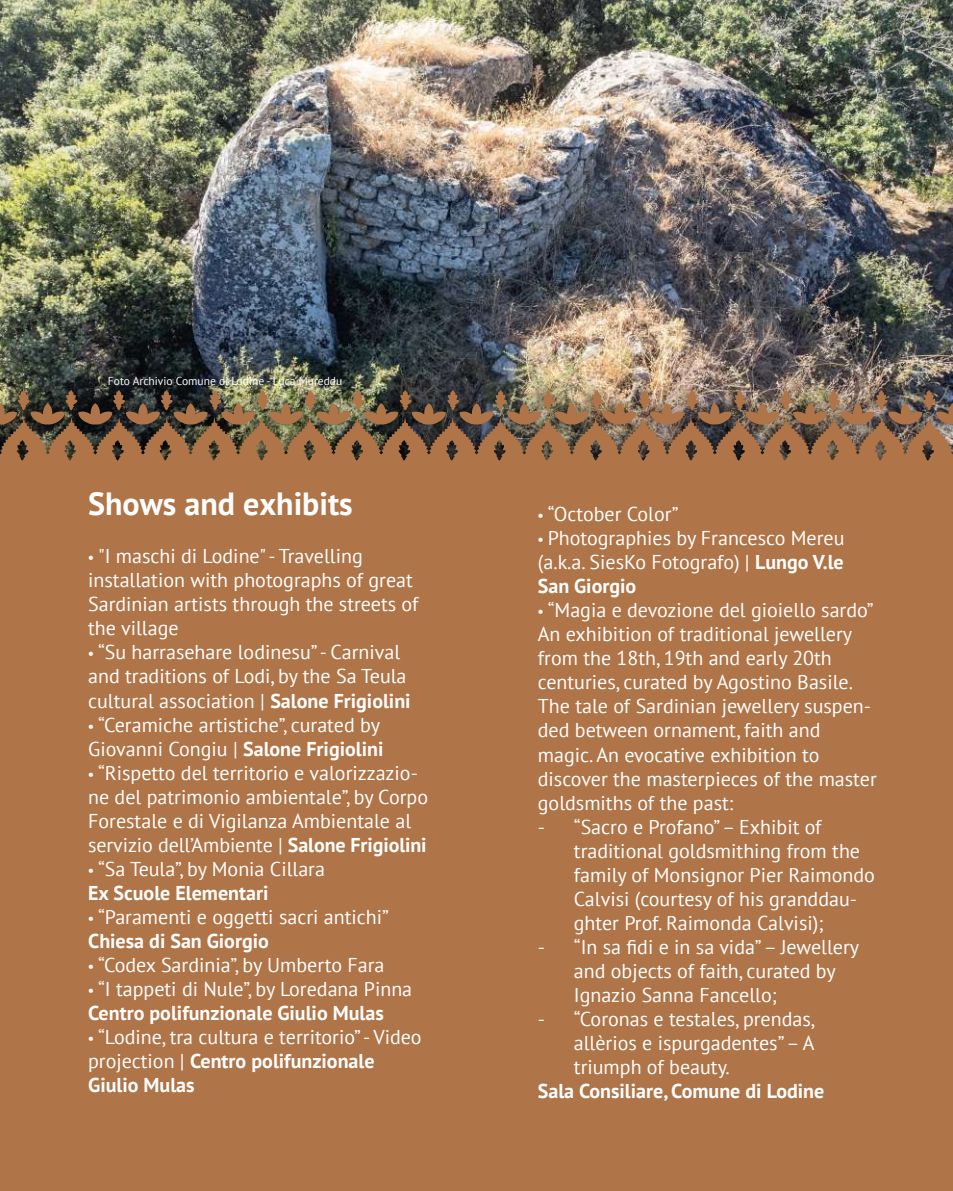
<style>
.page{position:relative;width:953px;height:1191px;background:#fff}
.page>*{position:absolute;margin:0;border:0;box-sizing:border-box;transform-origin:0 0}
.t1{font:700 32px "PT Sans";color:#fff}
.t2{font:20px/24px "PT Sans";color:#fff}
.t3{font:700 20px "PT Sans";color:#fff}
.t4{font:11.6px "PT Sans";color:#fff}
.s1{font-family:"Myriad Pro"}
.s2{font-weight:700}
</style>
<div class="page">
<img style="left:0;top:0;width:952px;height:373px">
<div style="left:0;top:471px;width:952px;height:720px;background:#af7447"></div>
<img style="left:0;top:373px;width:952px;height:17px">
<img style="left:0;top:390px;width:952px;height:81px">
<p class="t4" style="left:108px;top:374px;width:236px">Foto Archivio Comune di Lodine - Luca Mureddu</p>
<h1 class="t1" style="left:88px;top:483px;width:266px">Shows and exhibits</h1>
<p class="t2" style="left:88px;top:544px;width:332px"><span class="s1">•</span> "I maschi di Lodine" - Travelling installation with photographs of great<br>Sardinian artists through the streets of the village</p>
<p class="t2" style="left:88px;top:640px;width:324px"><span class="s1">•</span> “Su harrasehare lodinesu” - Carnival and traditions of Lodi, by the Sa Teula cultural association | <span class="s2">Salone Frigiolini</span></p>
<p class="t2" style="left:88px;top:712px;width:297px"><span class="s1">•</span> “Ceramiche artistiche”, curated by<br>Giovanni Congiu | <span class="s2">Salone Frigiolini</span></p>
<p class="t2" style="left:88px;top:760px;width:341px"><span class="s1">•</span> “Rispetto del territorio e valorizzazio&shy;ne del patrimonio ambientale”, by Corpo Forestale e di Vigilanza Ambientale al servizio dell’Ambiente | <span class="s2">Salone Frigiolini</span></p>
<p class="t2" style="left:88px;top:856px;width:238px"><span class="s1">•</span> “Sa Teula”, by Monia Cillara<br><span class="s2">Ex Scuole Elementari</span></p>
<p class="t2" style="left:88px;top:904px;width:302px"><span class="s1">•</span> “Paramenti e oggetti sacri antichi”<br><span class="s2">Chiesa di San Giorgio</span></p>
<p class="t2" style="left:88px;top:952px;width:298px"><span class="s1">•</span> “Codex Sardinia”, by Umberto Fara</p>
<p class="t2" style="left:88px;top:976px;width:325px"><span class="s1">•</span> “I tappeti di Nule”, by Loredana Pinna<br><span class="s2">Centro polifunzionale Giulio Mulas</span></p>
<p class="t2" style="left:88px;top:1024px;width:335px"><span class="s1">•</span> “Lodine, tra cultura e territorio” - Video projection | <span class="s2">Centro polifunzionale<br>Giulio Mulas</span></p>
<p class="t2" style="left:538px;top:502px;width:142px"><span class="s1">•</span> “October Color”</p>
<p class="t2" style="left:538px;top:526px;width:308px;text-align:justify"><span class="s1">•</span> Photographies by Francesco Mereu (a.k.a. SiesKo Fotografo) | <span class="s2">Lungo V.le San Giorgio</span></p>
<p class="t2" style="left:538px;top:598px;width:340px"><span class="s1">•</span> “Magia e devozione del gioiello sardo” An exhibition of traditional jewellery from the 18th, 19th and early 20th centuries, curated by Agostino Basile.<br>The tale of Sardinian jewellery suspen&shy;ded between ornament, faith and magic. An evocative exhibition to discover the masterpieces of the master goldsmiths of the past:</p>
<p class="t2" style="left:574px;top:814px;width:302px;text-indent:-36px">- “Sacro e Profano” – Exhibit of traditional goldsmithing from the family of Monsignor Pier Raimondo Calvisi (courtesy of his granddau&shy;ghter Prof. Raimonda Calvisi);</p>
<p class="t2" style="left:574px;top:934px;width:287px;text-indent:-36px">- “In sa fidi e in sa vida” – Jewellery and objects of faith, curated by<br>Ignazio Sanna Fancello;</p>
<p class="t2" style="left:574px;top:1006px;width:242px;text-align:justify;text-indent:-36px">- “Coronas e testales, prendas, allèrios e ispurgadentes” – A triumph of beauty.</p>
<p class="t3" style="left:538px;top:1077px;width:288px">Sala Consiliare, Comune di Lodine</p>
</div>
